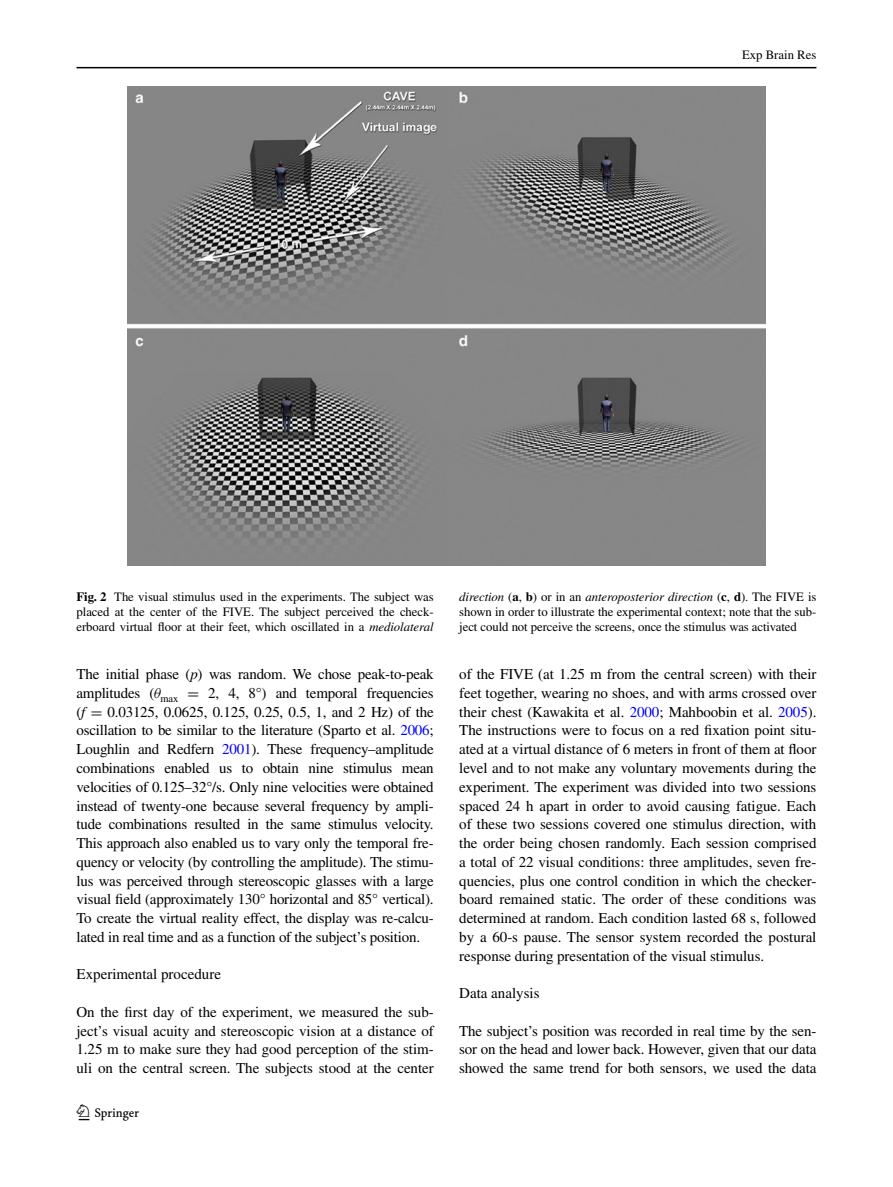
<style>
.page{position:relative;width:893px;height:1187px;background:#fff}
.page>*{position:absolute;margin:0;border:0;box-sizing:border-box;transform-origin:0 0}
.t1{font:22.5px "Springnew";color:#000}
.t2{font:15px/18.8px "Times";letter-spacing:-.005em;color:#000;text-align:justify}
.t3{font:12.75px/15px "Times";letter-spacing:-.005em;color:#000;text-align:justify}
.s1{font-weight:700}
.s2{font-style:italic}
.s3{font-family:"MTMI"}
.s4{font-family:"MTSY"}
.s5{color:#00f}
</style>
<div class="page">
<hr style="left:77px;top:67px;width:739px;height:1px;background:#000">
<img style="left:127px;top:87px;width:638px;height:478px">
<p class="t3" style="left:742px;top:48px;width:76px">Exp Brain Res</p>
<p class="t3" style="left:77px;top:589px;width:359px"><span class="s1">Fig. 2</span> The visual stimulus used in the experiments. The subject was placed at the center of the FIVE. The subject perceived the check&shy;erboard virtual floor at their feet, which oscillated in a <span class="s2">mediolateral</span></p>
<p class="t3" style="left:459px;top:589px;width:359px"><span class="s2">direction</span> (<span class="s1">a</span>, <span class="s1">b</span>) or in an <span class="s2">anteroposterior direction</span> (<span class="s1">c</span>, <span class="s1">d</span>). The FIVE is shown in order to illustrate the experimental context; note that the sub&shy;ject could not perceive the screens, once the stimulus was activated</p>
<p class="t2" style="left:77px;top:664px;width:359px">The initial phase (<span class="s2">p</span>) was random. We chose peak-to-peak amplitudes (<span class="s3">θ</span><sub>max</sub> <span class="s4">=</span> 2, 4, 8°) and temporal frequencies (<span class="s2">f</span> <span class="s4">=</span> 0.03125, 0.0625, 0.125, 0.25, 0.5, 1, and 2 Hz) of the oscillation to be similar to the literature (Sparto et al. <span class="s5">2006</span>; Loughlin and Redfern <span class="s5">2001</span>). These frequency–amplitude combinations enabled us to obtain nine stimulus mean velocities of 0.125–32°/s. Only nine velocities were obtained instead of twenty-one because several frequency by ampli&shy;tude combinations resulted in the same stimulus velocity.<br>This approach also enabled us to vary only the temporal fre&shy;quency or velocity (by controlling the amplitude). The stimu&shy;lus was perceived through stereoscopic glasses with a large visual field (approximately 130° horizontal and 85° vertical).<br>To create the virtual reality effect, the display was re-calcu&shy;lated in real time and as a function of the subject’s position.</p>
<p class="t2" style="left:77px;top:964px;width:146px">Experimental procedure</p>
<p class="t2" style="left:77px;top:1002px;width:359px">On the first day of the experiment, we measured the sub&shy;ject’s visual acuity and stereoscopic vision at a distance of 1.25 m to make sure they had good perception of the stim&shy;uli on the central screen. The subjects stood at the center</p>
<h1 class="t1" style="left:79px;top:1104px;width:62px">1 3</h1>
<p class="t2" style="left:459px;top:664px;width:359px">of the FIVE (at 1.25 m from the central screen) with their feet together, wearing no shoes, and with arms crossed over their chest (Kawakita et al. <span class="s5">2000</span>; Mahboobin et al. <span class="s5">2005</span>).<br>The instructions were to focus on a red fixation point situ&shy;ated at a virtual distance of 6 meters in front of them at floor level and to not make any voluntary movements during the experiment. The experiment was divided into two sessions spaced 24 h apart in order to avoid causing fatigue. Each of these two sessions covered one stimulus direction, with the order being chosen randomly. Each session comprised a total of 22 visual conditions: three amplitudes, seven fre&shy;quencies, plus one control condition in which the checker&shy;board remained static. The order of these conditions was determined at random. Each condition lasted 68 s, followed by a 60-s pause. The sensor system recorded the postural response during presentation of the visual stimulus.</p>
<p class="t2" style="left:459px;top:983px;width:82px">Data analysis</p>
<p class="t2" style="left:459px;top:1021px;width:359px">The subject’s position was recorded in real time by the sen&shy;sor on the head and lower back. However, given that our data showed the same trend for both sensors, we used the data</p>
</div>
